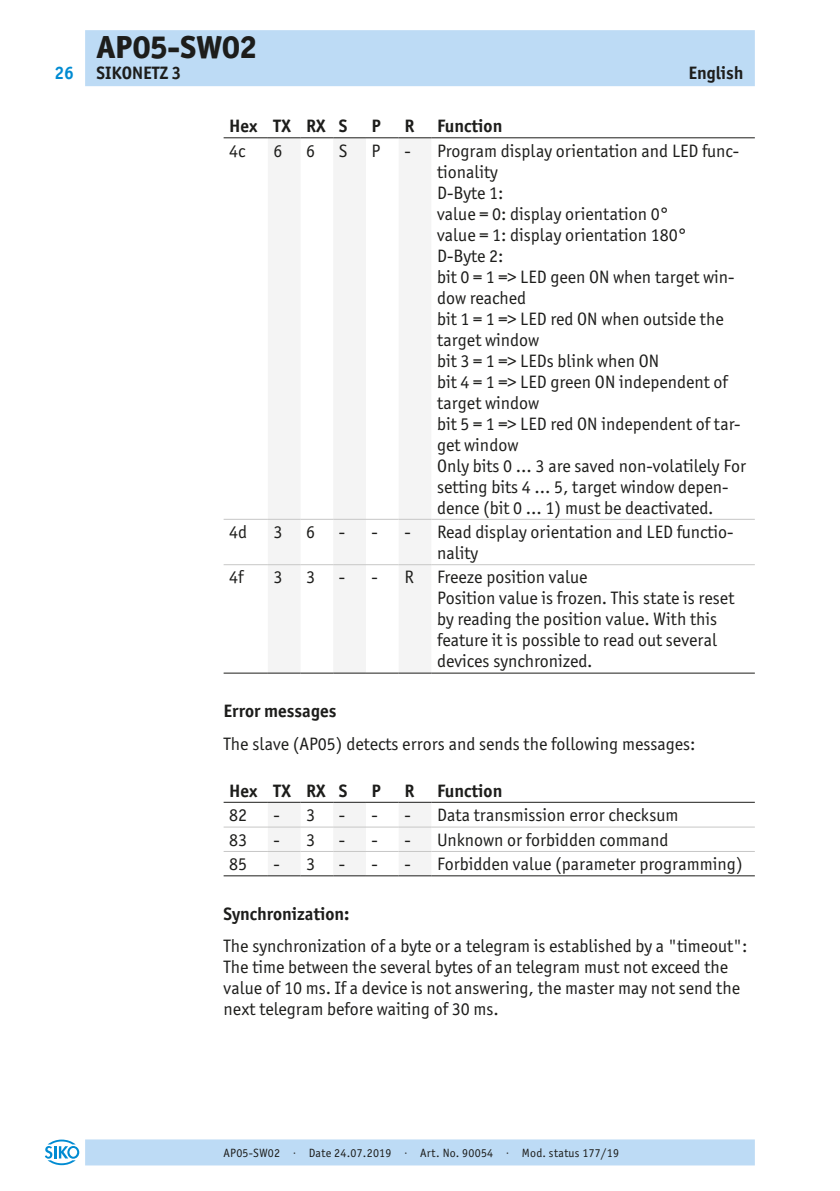
<style>
.page{position:relative;width:840px;height:1191px;background:#fff}
.page>*{position:absolute;margin:0;border:0;box-sizing:border-box;transform-origin:0 0}
.t1{font:800 32px "Officina Sans ITC Pro";color:#1d1d1b}
._05__Book{font:18px/21px "Officina Sans ITC Pro";color:#1d1d1b}
._03__Fliesstext{font:18px/21px "Officina Sans ITC Pro";color:#1d1d1b}
._02__Ueberschrift{font:700 18px "Officina Sans ITC Pro";color:#1d1d1b}
._05__Bold{font:700 18px "Officina Sans ITC Pro";color:#1d1d1b}
.t2{font:700 18px "Officina Sans ITC Pro";color:#008bd2}
.t3{font:12px "Officina Sans ITC Pro";letter-spacing:.02em;color:#1d1d1b}
</style>
<div class="page">
<div style="left:85px;top:30px;width:669px;height:56px;background:#bddbf5"></div>
<div style="left:85px;top:1139px;width:669px;height:26px;background:#bddbf5"></div>
<svg style="left:45px;top:1139px;width:34px;height:26px"></svg>
<svg style="left:268px;top:138px;width:163px;height:534px;fill:#f4f4f4"></svg>
<hr style="left:223px;top:137px;width:45px;height:1px;background:#1d1d1b">
<hr style="left:268px;top:137px;width:32px;height:1px;background:#1d1d1b">
<hr style="left:300px;top:137px;width:33px;height:1px;background:#1d1d1b">
<hr style="left:333px;top:137px;width:33px;height:1px;background:#1d1d1b">
<hr style="left:366px;top:137px;width:32px;height:1px;background:#1d1d1b">
<hr style="left:398px;top:137px;width:33px;height:1px;background:#1d1d1b">
<hr style="left:431px;top:137px;width:323px;height:1px;background:#1d1d1b">
<hr style="left:223px;top:519px;width:45px;height:1px;background:#c7c7c6">
<hr style="left:268px;top:519px;width:32px;height:1px;background:#c7c7c6">
<hr style="left:300px;top:519px;width:33px;height:1px;background:#c7c7c6">
<hr style="left:333px;top:519px;width:33px;height:1px;background:#c7c7c6">
<hr style="left:366px;top:519px;width:32px;height:1px;background:#c7c7c6">
<hr style="left:398px;top:519px;width:33px;height:1px;background:#c7c7c6">
<hr style="left:431px;top:519px;width:323px;height:1px;background:#c7c7c6">
<hr style="left:223px;top:564px;width:45px;height:1px;background:#c7c7c6">
<hr style="left:268px;top:564px;width:32px;height:1px;background:#c7c7c6">
<hr style="left:300px;top:564px;width:33px;height:1px;background:#c7c7c6">
<hr style="left:333px;top:564px;width:33px;height:1px;background:#c7c7c6">
<hr style="left:366px;top:564px;width:32px;height:1px;background:#c7c7c6">
<hr style="left:398px;top:564px;width:33px;height:1px;background:#c7c7c6">
<hr style="left:431px;top:564px;width:323px;height:1px;background:#c7c7c6">
<hr style="left:223px;top:672px;width:45px;height:1px;background:#1d1d1b">
<hr style="left:268px;top:672px;width:32px;height:1px;background:#1d1d1b">
<hr style="left:300px;top:672px;width:33px;height:1px;background:#1d1d1b">
<hr style="left:333px;top:672px;width:33px;height:1px;background:#1d1d1b">
<hr style="left:366px;top:672px;width:32px;height:1px;background:#1d1d1b">
<hr style="left:398px;top:672px;width:33px;height:1px;background:#1d1d1b">
<hr style="left:431px;top:672px;width:323px;height:1px;background:#1d1d1b">
<svg style="left:268px;top:803px;width:163px;height:72px"></svg>
<hr style="left:223px;top:826px;width:45px;height:1px;background:#c7c7c6">
<hr style="left:268px;top:826px;width:32px;height:1px;background:#c7c7c6">
<hr style="left:300px;top:826px;width:33px;height:1px;background:#c7c7c6">
<hr style="left:333px;top:826px;width:33px;height:1px;background:#c7c7c6">
<hr style="left:366px;top:826px;width:32px;height:1px;background:#c7c7c6">
<hr style="left:398px;top:826px;width:33px;height:1px;background:#c7c7c6">
<hr style="left:431px;top:826px;width:323px;height:1px;background:#c7c7c6">
<hr style="left:223px;top:802px;width:45px;height:1px;background:#1d1d1b">
<hr style="left:268px;top:802px;width:32px;height:1px;background:#1d1d1b">
<hr style="left:300px;top:802px;width:33px;height:1px;background:#1d1d1b">
<hr style="left:333px;top:802px;width:33px;height:1px;background:#1d1d1b">
<hr style="left:366px;top:802px;width:32px;height:1px;background:#1d1d1b">
<hr style="left:398px;top:802px;width:33px;height:1px;background:#1d1d1b">
<hr style="left:431px;top:802px;width:323px;height:1px;background:#1d1d1b">
<hr style="left:223px;top:851px;width:45px;height:1px;background:#c7c7c6">
<hr style="left:268px;top:851px;width:32px;height:1px;background:#c7c7c6">
<hr style="left:300px;top:851px;width:33px;height:1px;background:#c7c7c6">
<hr style="left:333px;top:851px;width:33px;height:1px;background:#c7c7c6">
<hr style="left:366px;top:851px;width:32px;height:1px;background:#c7c7c6">
<hr style="left:398px;top:851px;width:33px;height:1px;background:#c7c7c6">
<hr style="left:431px;top:851px;width:323px;height:1px;background:#c7c7c6">
<hr style="left:223px;top:875px;width:45px;height:1px;background:#1d1d1b">
<hr style="left:268px;top:875px;width:32px;height:1px;background:#1d1d1b">
<hr style="left:300px;top:875px;width:33px;height:1px;background:#1d1d1b">
<hr style="left:333px;top:875px;width:33px;height:1px;background:#1d1d1b">
<hr style="left:366px;top:875px;width:32px;height:1px;background:#1d1d1b">
<hr style="left:398px;top:875px;width:33px;height:1px;background:#1d1d1b">
<hr style="left:431px;top:875px;width:323px;height:1px;background:#1d1d1b">
<p class="t2" style="left:54px;top:62px;width:21px">26</p>
<h1 class="t1" style="left:96px;top:26px;width:161px">AP05-SW02</h1>
<p class="_02__Ueberschrift" style="left:96px;top:62px;width:86px">SIKONETZ 3</p>
<p class="_02__Ueberschrift" style="left:688px;top:62px;width:57px">English</p>
<p class="_05__Bold" style="left:229px;top:115px;width:30px">Hex</p>
<p class="_05__Bold" style="left:273px;top:115px;width:19px">TX</p>
<p class="_05__Bold" style="left:306px;top:115px;width:21px">RX</p>
<p class="_05__Bold" style="left:339px;top:115px;width:10px">S</p>
<p class="_05__Bold" style="left:371px;top:115px;width:11px">P</p>
<p class="_05__Bold" style="left:404px;top:115px;width:12px">R</p>
<p class="_05__Bold" style="left:437px;top:115px;width:67px">Function</p>
<p class="_05__Book" style="left:229px;top:140px;width:18px">4c</p>
<p class="_05__Book" style="left:273px;top:140px;width:10px">6</p>
<p class="_05__Book" style="left:306px;top:140px;width:10px">6</p>
<p class="_05__Book" style="left:339px;top:140px;width:10px">S</p>
<p class="_05__Book" style="left:371px;top:140px;width:10px">P</p>
<p class="_05__Book" style="left:404px;top:140px;width:8px">-</p>
<p class="_05__Book" style="left:437px;top:140px;width:303px">Program display orientation and LED func&shy;tionality</p>
<p class="_05__Book" style="left:437px;top:182px;width:68px">D-Byte 1:</p>
<p class="_05__Book" style="left:437px;top:203px;width:233px">value = 0: display orientation 0°</p>
<p class="_05__Book" style="left:437px;top:224px;width:251px">value = 1: display orientation 180°</p>
<p class="_05__Book" style="left:437px;top:245px;width:68px">D-Byte 2:</p>
<p class="_05__Book" style="left:437px;top:266px;width:299px">bit 0 = 1 =&gt; LED geen ON when target win&shy;dow reached</p>
<p class="_05__Book" style="left:437px;top:308px;width:288px">bit 1 = 1 =&gt; LED red ON when outside the target window</p>
<p class="_05__Book" style="left:437px;top:350px;width:224px">bit 3 = 1 =&gt; LEDs blink when ON</p>
<p class="_05__Book" style="left:437px;top:371px;width:292px">bit 4 = 1 =&gt; LED green ON independent of target window</p>
<p class="_05__Book" style="left:437px;top:413px;width:305px">bit 5 = 1 =&gt; LED red ON independent of tar&shy;get window</p>
<p class="_05__Book" style="left:437px;top:455px;width:310px">Only bits 0 ... 3 are saved non-volatilely For setting bits 4 ... 5, target window depen&shy;dence (bit 0 ... 1) must be deactivated.</p>
<p class="_05__Book" style="left:229px;top:521px;width:19px">4d</p>
<p class="_05__Book" style="left:273px;top:521px;width:10px">3</p>
<p class="_05__Book" style="left:306px;top:521px;width:10px">6</p>
<p class="_05__Book" style="left:339px;top:521px;width:8px">-</p>
<p class="_05__Book" style="left:371px;top:521px;width:8px">-</p>
<p class="_05__Book" style="left:404px;top:521px;width:8px">-</p>
<p class="_05__Book" style="left:437px;top:521px;width:298px">Read display orientation and LED functio&shy;nality</p>
<p class="_05__Book" style="left:229px;top:567px;width:16px">4f</p>
<p class="_05__Book" style="left:273px;top:567px;width:10px">3</p>
<p class="_05__Book" style="left:306px;top:567px;width:10px">3</p>
<p class="_05__Book" style="left:339px;top:567px;width:8px">-</p>
<p class="_05__Book" style="left:371px;top:567px;width:8px">-</p>
<p class="_05__Book" style="left:404px;top:567px;width:11px">R</p>
<p class="_05__Book" style="left:437px;top:567px;width:152px">Freeze position value</p>
<p class="_05__Book" style="left:437px;top:588px;width:299px">Position value is frozen. This state is reset by reading the position value. With this feature it is possible to read out several devices synchronized.</p>
<p class="_02__Ueberschrift" style="left:223px;top:700px;width:114px">Error messages</p>
<p class="_03__Fliesstext" style="left:223px;top:733px;width:473px">The slave (AP05) detects errors and sends the following messages:</p>
<p class="_05__Bold" style="left:229px;top:779px;width:30px">Hex</p>
<p class="_05__Bold" style="left:273px;top:779px;width:19px">TX</p>
<p class="_05__Bold" style="left:306px;top:779px;width:21px">RX</p>
<p class="_05__Bold" style="left:339px;top:779px;width:10px">S</p>
<p class="_05__Bold" style="left:371px;top:779px;width:11px">P</p>
<p class="_05__Bold" style="left:404px;top:779px;width:12px">R</p>
<p class="_05__Bold" style="left:437px;top:779px;width:67px">Function</p>
<p class="_05__Book" style="left:229px;top:804px;width:19px">82</p>
<p class="_05__Book" style="left:273px;top:804px;width:8px">-</p>
<p class="_05__Book" style="left:306px;top:804px;width:10px">3</p>
<p class="_05__Book" style="left:339px;top:804px;width:8px">-</p>
<p class="_05__Book" style="left:371px;top:804px;width:8px">-</p>
<p class="_05__Book" style="left:404px;top:804px;width:8px">-</p>
<p class="_05__Book" style="left:437px;top:804px;width:243px">Data transmission error checksum</p>
<p class="_05__Book" style="left:229px;top:829px;width:19px">83</p>
<p class="_05__Book" style="left:273px;top:829px;width:8px">-</p>
<p class="_05__Book" style="left:306px;top:829px;width:10px">3</p>
<p class="_05__Book" style="left:339px;top:829px;width:8px">-</p>
<p class="_05__Book" style="left:371px;top:829px;width:8px">-</p>
<p class="_05__Book" style="left:404px;top:829px;width:8px">-</p>
<p class="_05__Book" style="left:437px;top:829px;width:233px">Unknown or forbidden command</p>
<p class="_05__Book" style="left:229px;top:853px;width:19px">85</p>
<p class="_05__Book" style="left:273px;top:853px;width:8px">-</p>
<p class="_05__Book" style="left:306px;top:853px;width:10px">3</p>
<p class="_05__Book" style="left:339px;top:853px;width:8px">-</p>
<p class="_05__Book" style="left:371px;top:853px;width:8px">-</p>
<p class="_05__Book" style="left:404px;top:853px;width:8px">-</p>
<p class="_05__Book" style="left:437px;top:853px;width:307px">Forbidden value (parameter programming)</p>
<p class="_02__Ueberschrift" style="left:223px;top:902px;width:127px">Synchronization:</p>
<p class="_03__Fliesstext" style="left:223px;top:935px;width:525px">The synchronization of a byte or a telegram is established by a "timeout":<br>The time between the several bytes of an telegram must not exceed the value of 10 ms. If a device is not answering, the master may not send the next telegram before waiting of 30 ms.</p>
<p class="t3" style="left:223px;top:1145px;width:397px">AP05-SW02 · Date 24.07.2019 · Art. No. 90054 · Mod. status 177/19</p>
</div>
